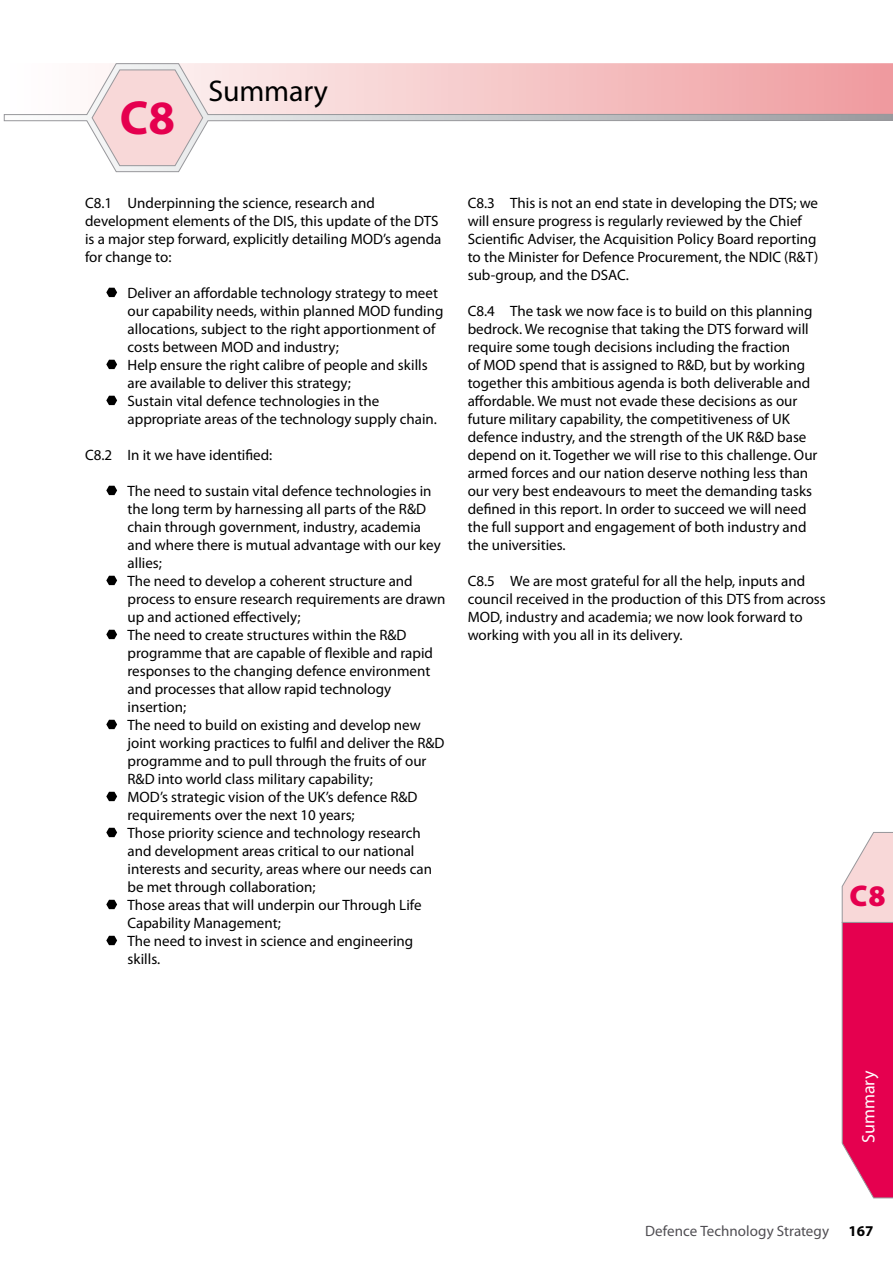
<style>
.page{position:relative;width:893px;height:1263px;background:#fff}
.page>*{position:absolute;margin:0;border:0;box-sizing:border-box;transform-origin:0 0}
.t1{font:700 48px "Myriad Pro";color:#e5004f}
.t2{font:30px "Myriad Pro";letter-spacing:-.005em;color:#000}
.t3{font:900 30px "Myriad Pro";color:#e5004f}
.t4{font:18px "Myriad Pro";color:#fff}
.t5{font:15px/18px "Myriad Pro";color:#000}
.t6{font:15px "Myriad Pro";letter-spacing:.005em;color:#504e53}
.t7{font:700 15px "Myriad Pro";color:#000}
</style>
<div class="page">
<svg style="left:4px;top:63px;width:889px;height:109px"></svg>
<svg style="left:91px;top:69px;width:113px;height:97px;background:#f3dbdc"></svg>
<svg style="left:841px;top:832px;width:52px;height:367px;background:#ea4f83"></svg>
<svg style="left:106px;top:288px;width:11px;height:9px"></svg>
<svg style="left:106px;top:360px;width:11px;height:9px"></svg>
<svg style="left:106px;top:396px;width:11px;height:9px"></svg>
<svg style="left:106px;top:486px;width:11px;height:9px"></svg>
<svg style="left:106px;top:576px;width:11px;height:9px"></svg>
<svg style="left:106px;top:630px;width:11px;height:9px"></svg>
<svg style="left:106px;top:720px;width:11px;height:9px"></svg>
<svg style="left:106px;top:792px;width:11px;height:9px"></svg>
<svg style="left:106px;top:828px;width:11px;height:9px"></svg>
<svg style="left:106px;top:900px;width:11px;height:9px"></svg>
<svg style="left:106px;top:936px;width:11px;height:9px"></svg>
<h1 class="t1" style="left:120px;top:87px;width:57px">C8</h1>
<h2 class="t2" style="left:208px;top:72px;width:121px">Summary</h2>
<p class="t5" style="left:85px;top:194px;width:358px">C8.1 Underpinning the science, research and development elements of the DIS, this update of the DTS is a major step forward, explicitly detailing MOD’s agenda for change to:</p>
<p class="t5" style="left:128px;top:284px;width:317px">Deliver an affordable technology strategy to meet our capability needs, within planned MOD funding allocations, subject to the right apportionment of costs between MOD and industry;<br>Help ensure the right calibre of people and skills are available to deliver this strategy;<br>Sustain vital defence technologies in the appropriate areas of the technology supply chain.</p>
<p class="t5" style="left:85px;top:446px;width:189px">C8.2 In it we have identified:</p>
<p class="t5" style="left:128px;top:482px;width:320px">The need to sustain vital defence technologies in the long term by harnessing all parts of the R&amp;D chain through government, industry, academia and where there is mutual advantage with our key allies;<br>The need to develop a coherent structure and process to ensure research requirements are drawn up and actioned effectively;<br>The need to create structures within the R&amp;D programme that are capable of flexible and rapid responses to the changing defence environment and processes that allow rapid technology insertion;<br>The need to build on existing and develop new joint working practices to fulfil and deliver the R&amp;D programme and to pull through the fruits of our R&amp;D into world class military capability;<br>MOD’s strategic vision of the UK’s defence R&amp;D requirements over the next 10 years;<br>Those priority science and technology research and development areas critical to our national interests and security, areas where our needs can be met through collaboration;<br>Those areas that will underpin our Through Life Capability Management;<br>The need to invest in science and engineering skills.</p>
<p class="t5" style="left:468px;top:194px;width:352px">C8.3 This is not an end state in developing the DTS; we will ensure progress is regularly reviewed by the Chief Scientific Adviser, the Acquisition Policy Board reporting to the Minister for Defence Procurement, the NDIC (R&amp;T) sub-group, and the DSAC.</p>
<p class="t5" style="left:468px;top:302px;width:351px">C8.4 The task we now face is to build on this planning bedrock. We recognise that taking the DTS forward will require some tough decisions including the fraction<br>of MOD spend that is assigned to R&amp;D, but by working together this ambitious agenda is both deliverable and affordable. We must not evade these decisions as our future military capability, the competitiveness of UK defence industry, and the strength of the UK R&amp;D base depend on it. Together we will rise to this challenge. Our armed forces and our nation deserve nothing less than our very best endeavours to meet the demanding tasks defined in this report. In order to succeed we will need the full support and engagement of both industry and the universities.</p>
<p class="t5" style="left:468px;top:572px;width:360px">C8.5 We are most grateful for all the help, inputs and council received in the production of this DTS from across MOD, industry and academia; we now look forward to working with you all in its delivery.</p>
<h2 class="t3" style="left:849px;top:876px;width:38px">C8</h2>
<p class="t4" style="left:857px;top:1143px;width:74px;rotate:-90deg">Summary</p>
<p class="t6" style="left:645px;top:1222px;width:186px">Defence Technology Strategy</p>
<p class="t7" style="left:849px;top:1221px;width:26px">167</p>
</div>
